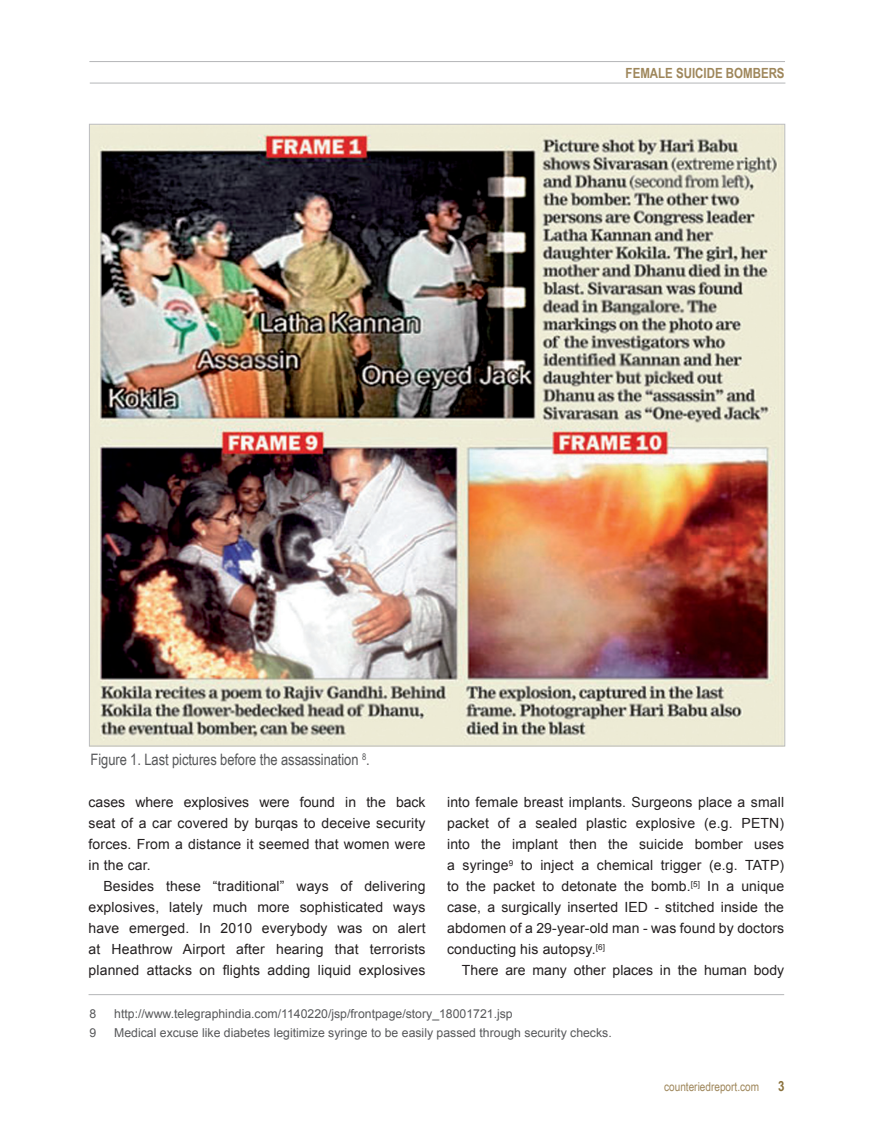
<style>
.page{position:relative;width:874px;height:1146px;background:#fff}
.page>*{position:absolute;margin:0;border:0;box-sizing:border-box;transform-origin:0 0}
.Picture_caption{font:15.75px "Arial Narrow";letter-spacing:-.005em;color:#57585a}
.Body_text{font:14px/21px "Arial";letter-spacing:.01em;color:#231f20;text-align:justify}
.Section_heading{font:700 14px "Arial Narrow";color:#9e865a}
.Page_number{font:700 14px "Arial Narrow";color:#89703b}
.References{font:12.25px "Arial";color:#57585a}
.website_address_bott{font:12.25px "Arial Narrow";color:#9e865a}
</style>
<div class="page">
<hr style="left:89px;top:61px;width:695px;height:1px;background:#939598">
<hr style="left:90px;top:83px;width:695px;height:1px;background:#939598">
<img style="left:91px;top:126px;width:691px;height:618px">
<hr style="left:88px;top:994px;width:695px;height:1px;background:#939598">
<p class="Section_heading" style="left:625px;top:62px;width:160px">FEMALE SUICIDE BOMBERS</p>
<p class="Picture_caption" style="left:91px;top:748px;width:280px">Figure 1. Last pictures before the assassination <sup>8</sup>.</p>
<p class="Body_text" style="left:88px;top:792px;width:338px">cases where explosives were found in the back seat of a car covered by burqas to deceive security forces. From a distance it seemed that women were in the car.</p>
<p class="Body_text" style="left:88px;top:876px;width:338px;text-indent:15px">Besides these “traditional” ways of delivering explosives, lately much more sophisticated ways have emerged. In 2010 everybody was on alert at Heathrow Airport after hearing that terrorists planned attacks on flights adding liquid explosives</p>
<p class="Body_text" style="left:447px;top:792px;width:338px">into female breast implants. Surgeons place a small packet of a sealed plastic explosive (e.g. PETN) into the implant then the suicide bomber uses a syringe<sup>9</sup> to inject a chemical trigger (e.g. TATP) to the packet to detonate the bomb.<sup>[5]</sup> In a unique case, a surgically inserted IED - stitched inside the abdomen of a 29-year-old man - was found by doctors conducting his autopsy.<sup>[6]</sup></p>
<p class="Body_text" style="left:462px;top:960px;width:323px">There are many other places in the human body</p>
<p class="References" style="left:89px;top:1006px;width:8px">8</p>
<p class="References" style="left:114px;top:1006px;width:400px">http://www.telegraphindia.com/1140220/jsp/frontpage/story_18001721.jsp</p>
<p class="References" style="left:89px;top:1025px;width:8px">9</p>
<p class="References" style="left:114px;top:1025px;width:499px">Medical excuse like diabetes legitimize syringe to be easily passed through security checks.</p>
<p class="website_address_bott" style="left:663px;top:1077px;width:96px">counteriedreport.com</p>
<p class="Page_number" style="left:777px;top:1076px;width:8px">3</p>
</div>
